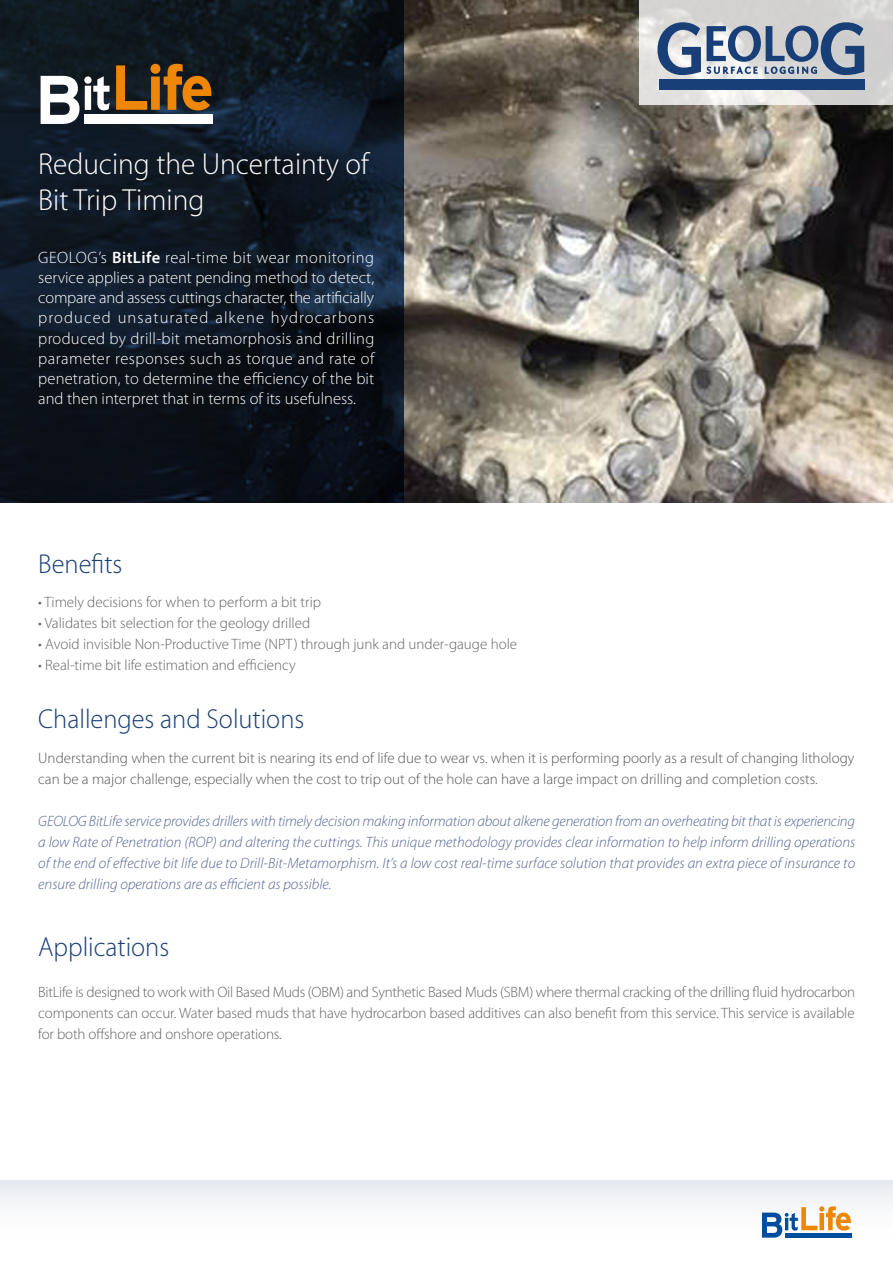
<style>
.page{position:relative;width:893px;height:1263px;background:#fff}
.page>*{position:absolute;margin:0;border:0;box-sizing:border-box;transform-origin:0 0}
.t1{font:100 30px/36px "Myriad Set Pro";color:#fff}
.t2{font:100 27px "Myriad Set Pro";color:#183f77}
.t3{font:300 16.5px/20.1px "Myriad Pro";color:#fff;text-align:justify}
.t4{font:300 15px/21px "Myriad Pro";color:#646363;text-align:justify}
.t5{font:italic 300 15px/21px "Myriad Pro";color:#536393;text-align:justify}
.t6{font:300 15px/21px "Myriad Pro";color:#575756}
.s1{font-weight:600}
</style>
<div class="page">
<img style="left:404px;top:0;width:489px;height:503px">
<svg style="left:639px;top:0;width:254px;height:105px;background:#d7d7d6"></svg>
<div style="left:0;top:1180px;width:893px;height:83px;background:linear-gradient(to bottom,#ebeef3,#fff)"></div>
<svg style="left:0;top:0;width:404px;height:503px;background:#0e1722"></svg>
<svg style="left:657px;top:22px;width:44px;height:53px;background:#8194ae"></svg>
<svg style="left:707px;top:22px;width:157px;height:53px;background:#8b9ab0"></svg>
<div style="left:659px;top:79px;width:205px;height:10px;background:#183f77"></div>
<svg style="left:762px;top:1206px;width:89px;height:31px"></svg>
<svg style="left:116px;top:64px;width:95px;height:46px;background:#7c5016"></svg>
<div style="left:84px;top:114px;width:129px;height:10px;background:#fff"></div>
<svg style="left:41px;top:76px;width:69px;height:48px"></svg>
<h1 class="t1" style="left:38px;top:144px;width:332px">Reducing the Uncertainty of<br>Bit Trip Timing</h1>
<p class="t3" style="left:38px;top:248px;width:338px">GEOLOG’s <span class="s1">BitLife</span> real-time bit wear monitoring service applies a patent pending method to detect, compare and assess cuttings character, the artificially produced unsaturated alkene hydrocarbons produced by drill-bit metamorphosis and drilling parameter responses such as torque and rate of penetration, to determine the efficiency of the bit and then interpret that in terms of its usefulness.</p>
<h2 class="t2" style="left:38px;top:543px;width:86px">Benefits</h2>
<p class="t4" style="left:38px;top:592px;width:284px">• Timely decisions for when to perform a bit trip</p>
<p class="t4" style="left:38px;top:613px;width:273px">• Validates bit selection for the geology drilled</p>
<p class="t4" style="left:38px;top:634px;width:480px">• Avoid invisible Non-Productive Time (NPT) through junk and under-gauge hole</p>
<p class="t4" style="left:38px;top:655px;width:259px">• Real-time bit life estimation and efficiency</p>
<h2 class="t2" style="left:38px;top:699px;width:268px">Challenges and Solutions</h2>
<p class="t6" style="left:38px;top:747px;width:818px">Understanding when the current bit is nearing its end of life due to wear vs. when it is performing poorly as a result of changing lithology can be a major challenge, especially when the cost to trip out of the hole can have a large impact on drilling and completion costs.</p>
<p class="t5" style="left:38px;top:810px;width:819px">GEOLOG BitLife service provides drillers with timely decision making information about alkene generation from an overheating bit that is experiencing a low Rate of Penetration (ROP) and altering the cuttings. This unique methodology provides clear information to help inform drilling operations of the end of effective bit life due to Drill-Bit-Metamorphism. It’s a low cost real-time surface solution that provides an extra piece of insurance to ensure drilling operations are as efficient as possible.</p>
<h2 class="t2" style="left:38px;top:926px;width:133px">Applications</h2>
<p class="t4" style="left:38px;top:982px;width:818px">BitLife is designed to work with Oil Based Muds (OBM) and Synthetic Based Muds (SBM) where thermal cracking of the drilling fluid hydrocarbon components can occur. Water based muds that have hydrocarbon based additives can also benefit from this service. This service is available for both offshore and onshore operations.</p>
</div>
